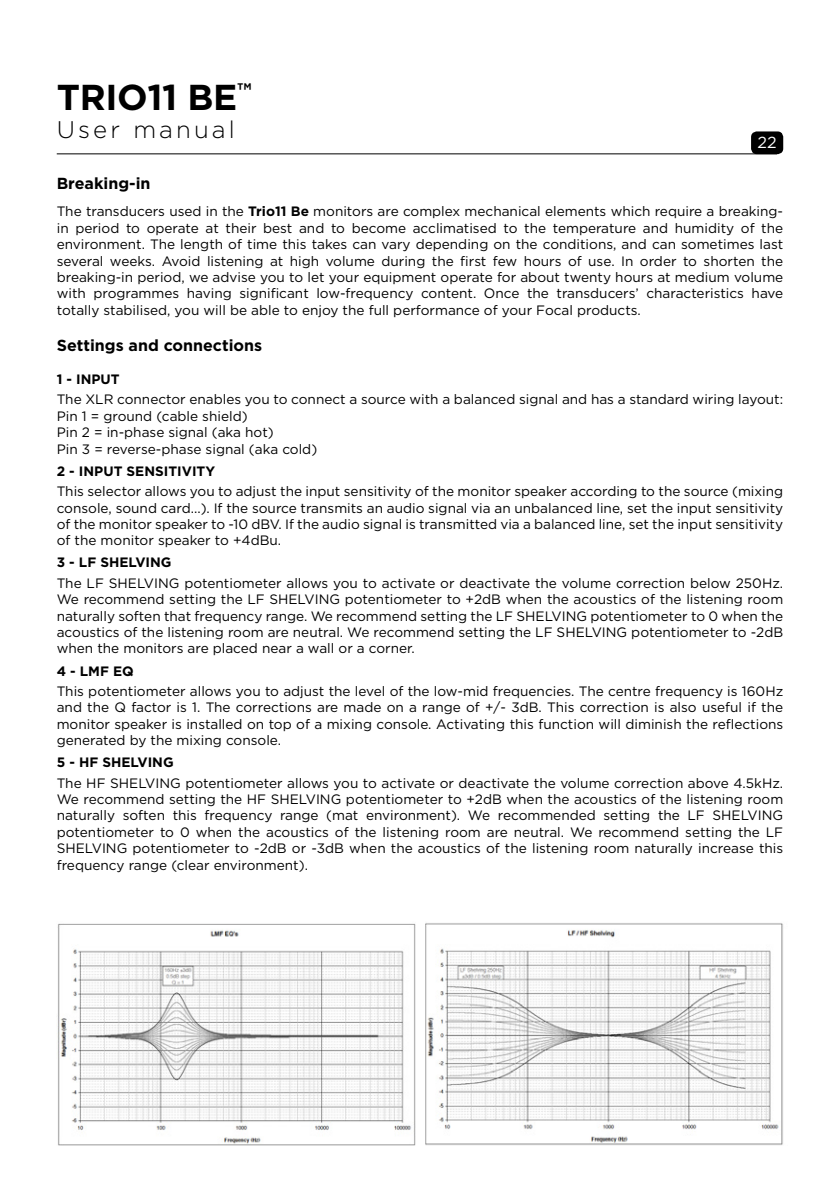
<style>
.page{position:relative;width:840px;height:1191px;background:#fff}
.page>*{position:absolute;margin:0;border:0;box-sizing:border-box;transform-origin:0 0}
.Titre_court{font:700 36px "Gotham";letter-spacing:-.01em;color:#000}
.Sous-titre{font:300 24px "Gotham";letter-spacing:.13em;color:#000}
.Intertitre{font:700 16px "Gotham";color:#000}
.t1{font:16px "Gotham";color:#fff}
.t2{font:13.6px/16.4px "Gotham";color:#000;text-align:justify}
.Intertitre2{font:700 13.6px "Gotham";color:#000}
.s1{font-weight:700}
</style>
<div class="page">
<hr style="left:57px;top:153px;width:719px;height:1px;background:#000">
<div style="left:750px;top:131px;width:32px;height:23px;background:#000;border-radius:6px"></div>
<img style="left:425px;top:923px;width:358px;height:222px">
<img style="left:57px;top:923px;width:358px;height:222px">
<p class="Titre_court" style="left:57px;top:74px;width:196px">TRIO11 BE<sup>™</sup></p>
<p class="Sous-titre" style="left:57px;top:115px;width:179px">User manual</p>
<p class="Intertitre" style="left:57px;top:172px;width:95px">Breaking-in</p>
<p class="t2" style="left:57px;top:203px;width:727px">The transducers used in the <span class="s1">Trio11 Be</span> monitors are complex mechanical elements which require a breaking&shy;in period to operate at their best and to become acclimatised to the temperature and humidity of the environment. The length of time this takes can vary depending on the conditions, and can sometimes last several weeks. Avoid listening at high volume during the first few hours of use. In order to shorten the breaking-in period, we advise you to let your equipment operate for about twenty hours at medium volume with programmes having significant low-frequency content. Once the transducers’ characteristics have totally stabilised, you will be able to enjoy the full performance of your Focal products.</p>
<p class="Intertitre" style="left:57px;top:334px;width:207px">Settings and connections</p>
<p class="Intertitre2" style="left:57px;top:370px;width:64px">1 - INPUT</p>
<p class="t2" style="left:57px;top:391px;width:727px">The XLR connector enables you to connect a source with a balanced signal and has a standard wiring layout:</p>
<p class="t2" style="left:57px;top:407px;width:192px">Pin 1 = ground (cable shield)</p>
<p class="t2" style="left:57px;top:424px;width:218px">Pin 2 = in-phase signal (aka hot)</p>
<p class="t2" style="left:57px;top:440px;width:262px">Pin 3 = reverse-phase signal (aka cold)</p>
<p class="Intertitre2" style="left:57px;top:462px;width:160px">2 - INPUT SENSITIVITY</p>
<p class="t2" style="left:57px;top:483px;width:727px">This selector allows you to adjust the input sensitivity of the monitor speaker according to the source (mixing console, sound card...). If the source transmits an audio signal via an unbalanced line, set the input sensitivity of the monitor speaker to -10 dBV. If the audio signal is transmitted via a balanced line, set the input sensitivity of the monitor speaker to +4dBu.</p>
<p class="Intertitre2" style="left:57px;top:553px;width:116px">3 - LF SHELVING</p>
<p class="t2" style="left:57px;top:574px;width:727px">The LF SHELVING potentiometer allows you to activate or deactivate the volume correction below 250Hz.<br>We recommend setting the LF SHELVING potentiometer to +2dB when the acoustics of the listening room naturally soften that frequency range. We recommend setting the LF SHELVING potentiometer to 0 when the acoustics of the listening room are neutral. We recommend setting the LF SHELVING potentiometer to -2dB when the monitors are placed near a wall or a corner.</p>
<p class="Intertitre2" style="left:57px;top:661px;width:78px">4 - LMF EQ</p>
<p class="t2" style="left:57px;top:682px;width:727px">This potentiometer allows you to adjust the level of the low-mid frequencies. The centre frequency is 160Hz and the Q factor is 1. The corrections are made on a range of +/- 3dB. This correction is also useful if the monitor speaker is installed on top of a mixing console. Activating this function will diminish the reflections generated by the mixing console.</p>
<p class="Intertitre2" style="left:57px;top:753px;width:118px">5 - HF SHELVING</p>
<p class="t2" style="left:57px;top:774px;width:727px">The HF SHELVING potentiometer allows you to activate or deactivate the volume correction above 4.5kHz.<br>We recommend setting the HF SHELVING potentiometer to +2dB when the acoustics of the listening room naturally soften this frequency range (mat environment). We recommended setting the LF SHELVING potentiometer to 0 when the acoustics of the listening room are neutral. We recommend setting the LF SHELVING potentiometer to -2dB or -3dB when the acoustics of the listening room naturally increase this frequency range (clear environment).</p>
<p class="t1" style="left:757px;top:132px;width:21px">22</p>
</div>
